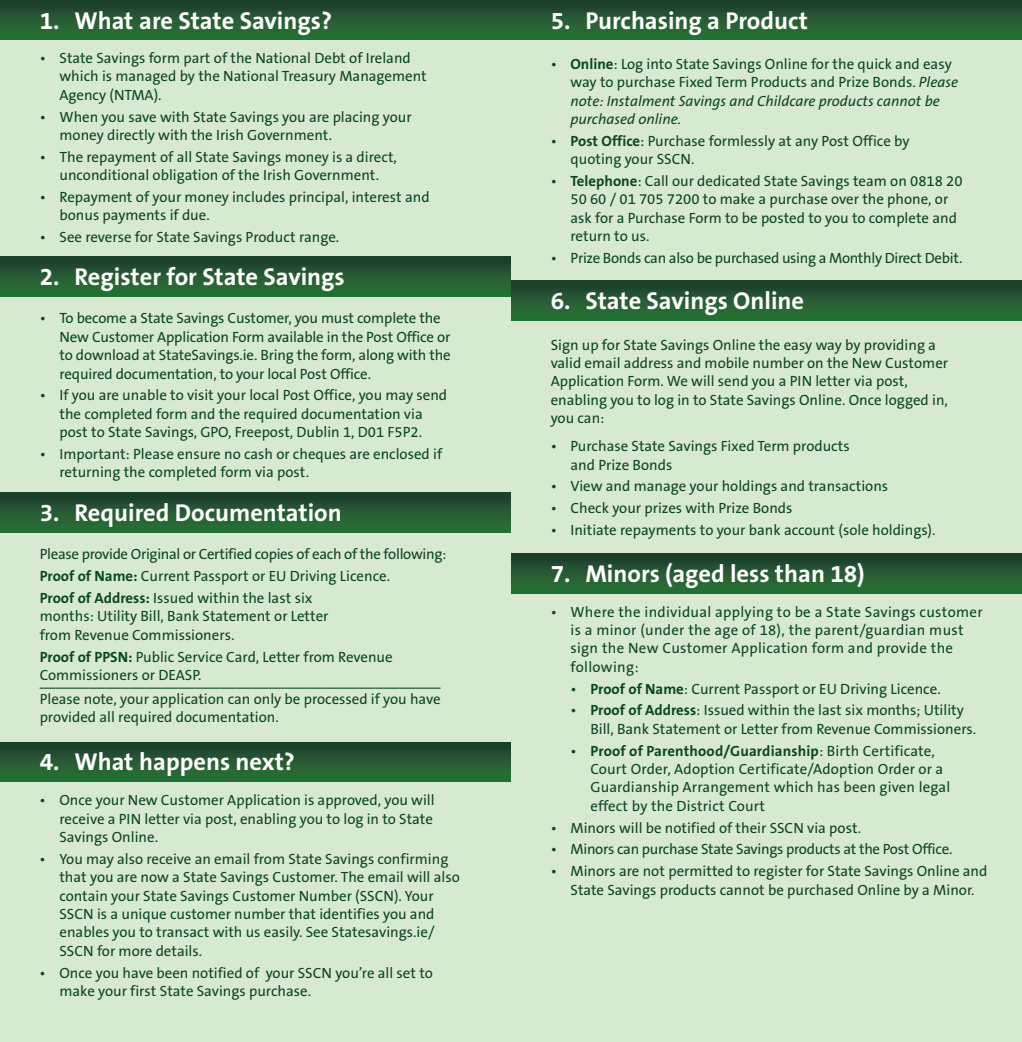
<style>
.page{position:relative;width:1022px;height:1042px;background:#d8e9d2}
.page>*{position:absolute;margin:0;border:0;box-sizing:border-box;transform-origin:0 0}
.t1{font:700 24.5px "The Sans B7";color:#fff}
.t2{font:14.88px/18.4px "The Sans B5 Plain";color:#0b4623}
.t3{font:14.88px/21.9px "The Sans B5 Plain";letter-spacing:-.02em;color:#0b4623}
.t4{font:14.88px/18.4px "The Sans B5 Plain";letter-spacing:.02em;color:#0b4623}
.t5{font:700 14.88px "The Sans B7";letter-spacing:.01em;color:#0b4623}
.s1{font-family:"The Sans B7";font-weight:700}
.s2{font-style:italic}
.s3{font-family:"The Sans B5 Plain";font-weight:400}
</style>
<div class="page">
<div style="left:0;top:0;width:1022px;height:40px;background:linear-gradient(to bottom,#203d2d,#287535)"></div>
<div style="left:511px;top:281px;width:511px;height:39px;background:linear-gradient(to bottom,#1f3d2d,#2a7636)"></div>
<div style="left:0;top:493px;width:511px;height:40px;background:linear-gradient(to bottom,#203d2d,#287535)"></div>
<div style="left:0;top:742px;width:511px;height:40px;background:linear-gradient(to bottom,#203c2d,#287435)"></div>
<div style="left:0;top:257px;width:511px;height:39px;background:linear-gradient(to bottom,#1f3c2d,#2a7636)"></div>
<div style="left:511px;top:554px;width:511px;height:40px;background:linear-gradient(to bottom,#203d2d,#287535)"></div>
<h1 class="t1" style="left:40px;top:8px;width:294px">1. What are State Savings?</h1>
<p class="t2" style="left:60px;top:49px;width:369px;text-indent:-20px">• State Savings form part of the National Debt of Ireland which is managed by the National Treasury Management<br>Agency (NTMA).</p>
<p class="t2" style="left:60px;top:108px;width:354px;text-indent:-20px">• When you save with State Savings you are placing your money directly with the Irish Government.</p>
<p class="t2" style="left:40px;top:148px;width:359px;text-align:center">• The repayment of all State Savings money is a direct, unconditional obligation of the Irish Government.</p>
<p class="t2" style="left:60px;top:188px;width:372px;text-indent:-20px">• Repayment of your money includes principal, interest and bonus payments if due.</p>
<p class="t2" style="left:40px;top:229px;width:301px">• See reverse for State Savings Product range.</p>
<h1 class="t1" style="left:40px;top:264px;width:307px">2. Register for State Savings</h1>
<p class="t2" style="left:60px;top:310px;width:393px;text-indent:-20px">• To become a State Savings Customer, you must complete the New Customer Application Form available in the Post Office or to download at StateSavings.ie. Bring the form, along with the required documentation, to your local Post Office.</p>
<p class="t2" style="left:40px;top:387px;width:409px;text-align:center">• If you are unable to visit your local Post Office, you may send the completed form and the required documentation via<br>post to State Savings, GPO, Freepost, Dublin 1, D01 F5P2.</p>
<p class="t2" style="left:60px;top:445px;width:384px;text-indent:-20px">• Important: Please ensure no cash or cheques are enclosed if returning the completed form via post.</p>
<h1 class="t1" style="left:40px;top:500px;width:304px">3. Required Documentation</h1>
<p class="t3" style="left:40px;top:544px;width:408px">Please provide Original or Certified copies of each of the following:<br><span class="s1">Proof of Name:</span> Current Passport or EU Driving Licence.<br><span class="s1">Proof of Address:</span> Issued within the last six</p>
<p class="t2" style="left:40px;top:608px;width:290px">months: Utility Bill, Bank Statement or Letter from Revenue Commissioners.</p>
<p class="t2" style="left:40px;top:648px;width:354px"><span class="s1">Proof of PPSN:</span> Public Service Card, Letter from Revenue<br>Commissioners or DEASP.</p>
<p class="t2" style="left:40px;top:671px;width:403px;text-align:justify">_________________________________________________ Please note, your application can only be processed if you have provided all required documentation.</p>
<h1 class="t1" style="left:40px;top:749px;width:257px">4. What happens next?</h1>
<p class="t2" style="left:59px;top:791px;width:377px;text-align:justify;text-indent:-20px">• Once your New Customer Application is approved, you will receive a PIN letter via post, enabling you to log in to State Savings Online.</p>
<p class="t2" style="left:59px;top:850px;width:402px;text-indent:-20px">• You may also receive an email from State Savings confirming that you are now a State Savings Customer. The email will also contain your State Savings Customer Number (SSCN). Your SSCN is a unique customer number that identifies you and enables you to transact with us easily. See Statesavings.ie/ SSCN for more details.</p>
<p class="t2" style="left:59px;top:964px;width:375px;text-indent:-20px">• Once you have been notified of your SSCN you’re all set to make your first State Savings purchase.</p>
<h1 class="t1" style="left:551px;top:8px;width:259px">5. Purchasing a Product</h1>
<p class="t2" style="left:570px;top:55px;width:389px;text-indent:-20px">• <span class="s1">Online</span>: Log into State Savings Online for the quick and easy way to purchase Fixed Term Products and Prize Bonds. <span class="s2">Please note: Instalment Savings and Childcare products cannot be purchased online.</span></p>
<p class="t2" style="left:570px;top:132px;width:341px;text-indent:-20px">• <span class="s1">Post Office</span>: Purchase formlessly at any Post Office by quoting your SSCN.</p>
<p class="t2" style="left:570px;top:172px;width:393px;text-indent:-20px">• <span class="s1">Telephone</span>: Call our dedicated State Savings team on 0818 20<br>50 60 / 01 705 7200 to make a purchase over the phone, or ask for a Purchase Form to be posted to you to complete and return to us.</p>
<p class="t3" style="left:551px;top:248px;width:413px">• Prize Bonds can also be purchased using a Monthly Direct Debit.</p>
<h1 class="t1" style="left:551px;top:287px;width:255px">6. State Savings Online</h1>
<p class="t2" style="left:551px;top:336px;width:399px">Sign up for State Savings Online the easy way by providing a valid email address and mobile number on the New Customer Application Form. We will send you a PIN letter via post, enabling you to log in to State Savings Online. Once logged in, you can:</p>
<p class="t2" style="left:570px;top:437px;width:281px;text-indent:-20px">• Purchase State Savings Fixed Term products and Prize Bonds</p>
<p class="t2" style="left:551px;top:478px;width:339px">• View and manage your holdings and transactions</p>
<p class="t2" style="left:551px;top:500px;width:243px">• Check your prizes with Prize Bonds</p>
<p class="t2" style="left:551px;top:521px;width:386px">• Initiate repayments to your bank account (sole holdings).</p>
<h1 class="t1" style="left:551px;top:561px;width:316px">7. Minors (aged less than 18)</h1>
<p class="t4" style="left:570px;top:603px;width:414px;text-indent:-20px">• Where the individual applying to be a State Savings customer is a minor (under the age of 18), the parent/guardian must sign the New Customer Application form and provide the following:</p>
<p class="t2" style="left:570px;top:680px;width:372px">• <span class="s1">Proof of Name</span>: Current Passport or EU Driving Licence.</p>
<p class="t2" style="left:590px;top:702px;width:387px;text-indent:-20px">• <span class="s1">Proof of Address</span>: Issued within the last six months; Utility<br>Bill, Bank Statement or Letter from Revenue Commissioners.</p>
<p class="t5" style="left:570px;top:743px;width:366px"><span class="s3">•</span> Proof of Parenthood/Guardianship<span class="s3">: Birth Certificate,</span></p>
<p class="t2" style="left:590px;top:760px;width:361px">Court Order, Adoption Certificate/Adoption Order or a<br>Guardianship Arrangement which has been given legal effect by the District Court</p>
<p class="t2" style="left:551px;top:819px;width:312px">• Minors will be notified of their SSCN via post.</p>
<p class="t3" style="left:551px;top:839px;width:403px">• Minors can purchase State Savings products at the Post Office.</p>
<p class="t2" style="left:551px;top:862px;width:438px;text-align:center">• Minors are not permitted to register for State Savings Online and<br>State Savings products cannot be purchased Online by a Minor.</p>
</div>
